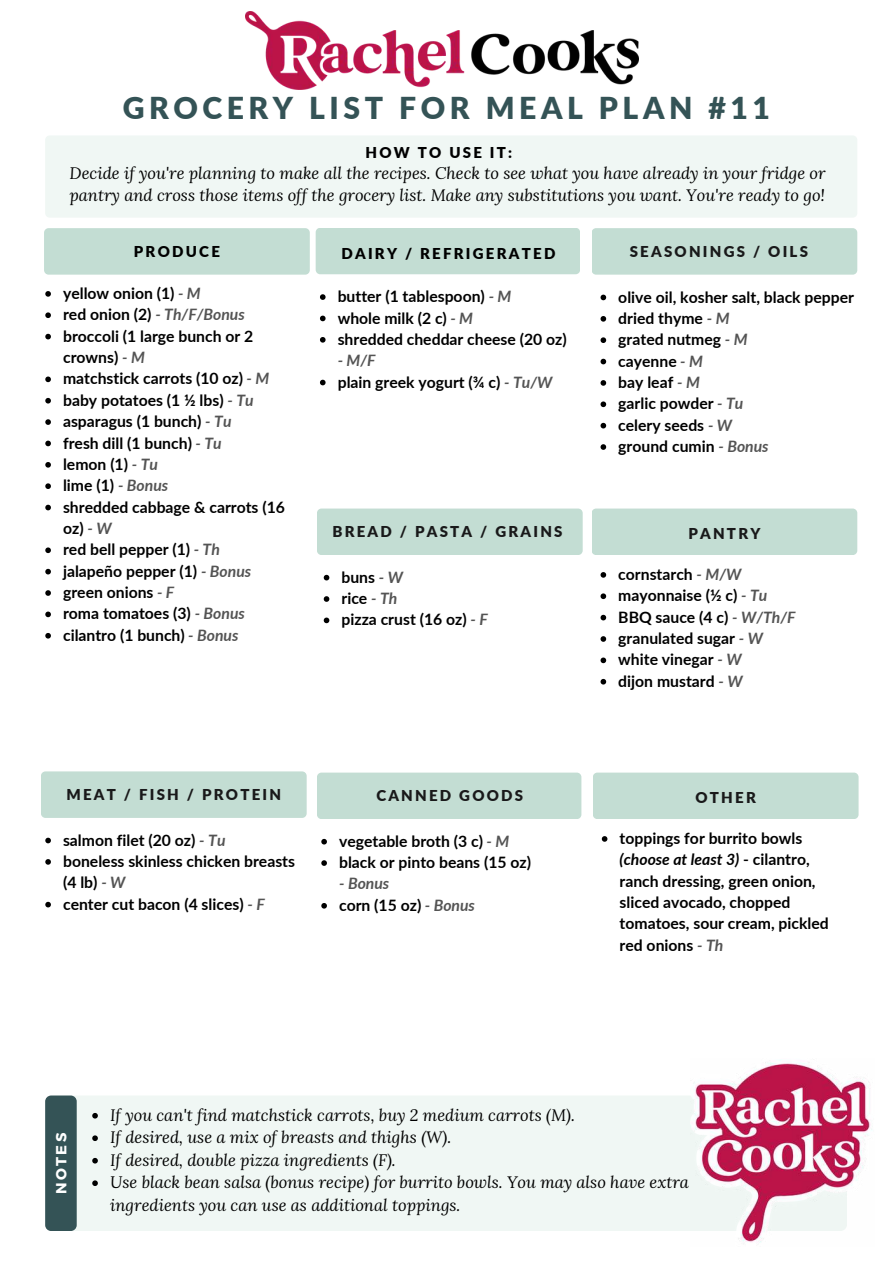
<style>
.page{position:relative;width:893px;height:1264px;background:#fff}
.page>*{position:absolute;margin:0;border:0;box-sizing:border-box;transform-origin:0 0}
.t1{font:900 30.15px "Lato";letter-spacing:.15em;color:#345356}
.t2{font:italic 16.5px/22.5px "Lora";color:#000}
.t3{font:700 15.75px/21.3px "Lato";color:#000}
.t4{font:italic 700 15.75px/21.3px "Lato";color:#545454}
.t5{font:900 15px "Lato";letter-spacing:.15em;color:#19191a}
.t6{font:900 15px "Lato";letter-spacing:.15em;color:#000}
.t7{font:700 14.7px "Montserrat";letter-spacing:.15em;color:#fff}
.s1{font-style:italic;color:#545454}
.s2{font-style:normal;color:#000}
.s3{font-style:italic}
</style>
<div class="page">
<div style="left:44px;top:228px;width:536px;height:47px;background:#c3ddd3"></div>
<div style="left:592px;top:228px;width:265px;height:47px;background:#c3ddd3"></div>
<div style="left:41px;top:771px;width:265px;height:47px;background:#c3ddd3"></div>
<div style="left:317px;top:508px;width:265px;height:47px;background:#c3ddd3"></div>
<div style="left:592px;top:508px;width:265px;height:47px;background:#c3ddd3"></div>
<svg style="left:320px;top:294px;width:5px;height:6px"></svg>
<svg style="left:320px;top:315px;width:5px;height:6px"></svg>
<svg style="left:320px;top:337px;width:5px;height:5px"></svg>
<svg style="left:320px;top:380px;width:5px;height:5px"></svg>
<svg style="left:45px;top:837px;width:6px;height:6px"></svg>
<svg style="left:45px;top:859px;width:6px;height:5px"></svg>
<svg style="left:45px;top:901px;width:6px;height:6px"></svg>
<svg style="left:600px;top:295px;width:6px;height:5px"></svg>
<svg style="left:600px;top:316px;width:6px;height:5px"></svg>
<svg style="left:600px;top:337px;width:6px;height:6px"></svg>
<svg style="left:600px;top:359px;width:6px;height:5px"></svg>
<svg style="left:600px;top:380px;width:6px;height:6px"></svg>
<svg style="left:600px;top:401px;width:6px;height:6px"></svg>
<svg style="left:600px;top:423px;width:6px;height:5px"></svg>
<svg style="left:600px;top:444px;width:6px;height:6px"></svg>
<svg style="left:324px;top:575px;width:5px;height:5px"></svg>
<svg style="left:324px;top:596px;width:5px;height:6px"></svg>
<svg style="left:324px;top:617px;width:5px;height:6px"></svg>
<svg style="left:600px;top:572px;width:6px;height:5px"></svg>
<svg style="left:600px;top:593px;width:6px;height:6px"></svg>
<svg style="left:600px;top:615px;width:6px;height:5px"></svg>
<svg style="left:600px;top:636px;width:6px;height:5px"></svg>
<svg style="left:600px;top:657px;width:6px;height:6px"></svg>
<svg style="left:600px;top:679px;width:6px;height:5px"></svg>
<div style="left:46px;top:1095px;width:801px;height:135px;background:#f0f7f4;border-radius:7px"></div>
<div style="left:45px;top:1095px;width:32px;height:135px;background:#345356;border-radius:6px"></div>
<svg style="left:92px;top:1113px;width:6px;height:5px"></svg>
<svg style="left:92px;top:1135px;width:6px;height:5px"></svg>
<svg style="left:92px;top:1157px;width:6px;height:6px"></svg>
<svg style="left:92px;top:1180px;width:6px;height:5px"></svg>
<img style="left:245px;top:12px;width:393px;height:77px">
<div style="left:317px;top:772px;width:264px;height:47px;background:#c3ddd3"></div>
<svg style="left:321px;top:838px;width:6px;height:6px"></svg>
<svg style="left:321px;top:860px;width:6px;height:5px"></svg>
<svg style="left:321px;top:903px;width:6px;height:5px"></svg>
<img style="left:690px;top:1060px;width:182px;height:183px">
<div style="left:593px;top:772px;width:265px;height:47px;background:#c3ddd3"></div>
<svg style="left:601px;top:836px;width:6px;height:5px"></svg>
<div style="left:45px;top:136px;width:812px;height:81px;background:#f0f7f4"></div>
<svg style="left:45px;top:291px;width:6px;height:6px"></svg>
<svg style="left:45px;top:312px;width:6px;height:6px"></svg>
<svg style="left:45px;top:334px;width:6px;height:5px"></svg>
<svg style="left:45px;top:376px;width:6px;height:6px"></svg>
<svg style="left:45px;top:398px;width:6px;height:5px"></svg>
<svg style="left:45px;top:419px;width:6px;height:6px"></svg>
<svg style="left:45px;top:440px;width:6px;height:6px"></svg>
<svg style="left:45px;top:462px;width:6px;height:5px"></svg>
<svg style="left:45px;top:483px;width:6px;height:6px"></svg>
<svg style="left:45px;top:504px;width:6px;height:6px"></svg>
<svg style="left:45px;top:547px;width:6px;height:6px"></svg>
<svg style="left:45px;top:569px;width:6px;height:5px"></svg>
<svg style="left:45px;top:590px;width:6px;height:6px"></svg>
<svg style="left:45px;top:611px;width:6px;height:6px"></svg>
<svg style="left:45px;top:633px;width:6px;height:5px"></svg>
<h1 class="t1" style="left:123px;top:85px;width:648px">GROCERY LIST FOR MEAL PLAN #11</h1>
<p class="t6" style="left:365px;top:141px;width:148px">HOW TO USE IT:</p>
<p class="t2" style="left:69px;top:161px;width:757px">Decide if you're planning to make all the recipes. Check to see what you have already in your fridge or pantry and cross those items off the grocery list. Make any substitutions you want. You're ready to go!</p>
<p class="t6" style="left:134px;top:240px;width:88px">PRODUCE</p>
<p class="t6" style="left:341px;top:242px;width:215px">DAIRY / REFRIGERATED</p>
<p class="t5" style="left:629px;top:240px;width:180px">SEASONINGS / OILS</p>
<p class="t3" style="left:63px;top:282px;width:223px">yellow onion (1) <span class="s1">- M<br></span>red onion (2) <span class="s1">- Th/F/Bonus </span>broccoli (1 large bunch or 2 crowns) <span class="s1">- M<br></span>matchstick carrots (10 oz) <span class="s1">- M </span>baby potatoes (1 ½ lbs) <span class="s1">- Tu </span>asparagus (1 bunch) <span class="s1">- Tu<br></span>fresh dill (1 bunch) <span class="s1">- Tu<br></span>lemon (1) <span class="s1">- Tu<br></span>lime (1) <span class="s1">- Bonus<br></span>shredded cabbage &amp; carrots (16 oz) <span class="s1">- W<br></span>red bell pepper (1) <span class="s1">- Th<br></span>jalapeño pepper (1) <span class="s1">- Bonus </span>green onions <span class="s1">- F<br></span>roma tomatoes (3) <span class="s1">- Bonus </span>cilantro (1 bunch) <span class="s1">- Bonus</span></p>
<p class="t3" style="left:338px;top:285px;width:230px">butter (1 tablespoon) <span class="s1">- M<br></span>whole milk (2 c) <span class="s1">- M<br></span>shredded cheddar cheese (20 oz)</p>
<p class="t3" style="left:338px;top:349px;width:216px"><span class="s1">- M/F<br></span>plain greek yogurt (¾ c) <span class="s1">- Tu/W</span></p>
<p class="t3" style="left:618px;top:285px;width:237px">olive oil, kosher salt, black pepper dried thyme <span class="s1">- M<br></span>grated nutmeg <span class="s1">- M<br></span>cayenne <span class="s1">- M<br></span>bay leaf <span class="s1">- M<br></span>garlic powder <span class="s1">- Tu<br></span>celery seeds <span class="s1">- W<br></span>ground cumin <span class="s1">- Bonus</span></p>
<p class="t5" style="left:332px;top:520px;width:232px">BREAD / PASTA / GRAINS</p>
<p class="t5" style="left:688px;top:522px;width:74px">PANTRY</p>
<p class="t3" style="left:341px;top:565px;width:148px">buns <span class="s1">- W<br></span>rice <span class="s1">- Th<br></span>pizza crust (16 oz) <span class="s1">- F</span></p>
<p class="t3" style="left:618px;top:563px;width:179px">cornstarch <span class="s1">- M/W </span>mayonnaise (½ c) <span class="s1">- Tu<br></span>BBQ sauce (4 c) <span class="s1">- W/Th/F </span>granulated sugar <span class="s1">- W </span>white vinegar <span class="s1">- W<br></span>dijon mustard <span class="s1">- W</span></p>
<p class="t5" style="left:66px;top:783px;width:216px">MEAT / FISH / PROTEIN</p>
<p class="t3" style="left:63px;top:828px;width:233px">salmon filet (20 oz) <span class="s1">- Tu<br></span>boneless skinless chicken breasts (4 lb) <span class="s1">- W<br></span>center cut bacon (4 slices) <span class="s1">- F</span></p>
<p class="t5" style="left:376px;top:784px;width:148px">CANNED GOODS</p>
<p class="t3" style="left:339px;top:829px;width:193px">vegetable broth (3 c) <span class="s1">- M </span>black or pinto beans (15 oz)</p>
<p class="t4" style="left:339px;top:872px;width:137px">- Bonus<br><span class="s2">corn (15 oz)</span> - Bonus</p>
<p class="t5" style="left:695px;top:786px;width:62px">OTHER</p>
<p class="t3" style="left:619px;top:827px;width:211px">toppings for burrito bowls <span class="s3">(choose at least 3)</span> - cilantro, ranch dressing, green onion, sliced avocado, chopped tomatoes, sour cream, pickled red onions <span class="s1">- Th</span></p>
<p class="t7" style="left:52px;top:1193px;width:62px;rotate:-90deg">NOTES</p>
<p class="t2" style="left:110px;top:1103px;width:580px">If you can't find matchstick carrots, buy 2 medium carrots (M).<br>If desired, use a mix of breasts and thighs (W).<br>If desired, double pizza ingredients (F).<br>Use black bean salsa (bonus recipe) for burrito bowls. You may also have extra ingredients you can use as additional toppings.</p>
</div>
